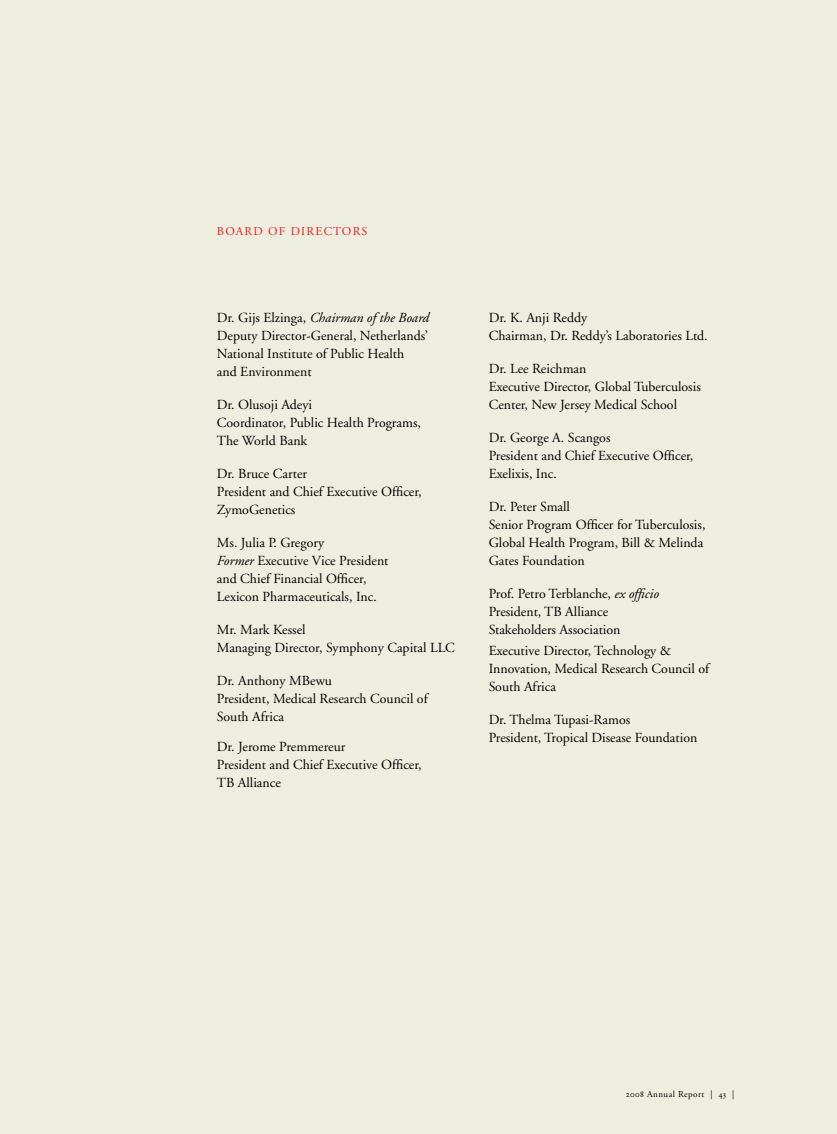
<style>
.page{position:relative;width:837px;height:1134px;background:#eeeee0}
.page>*{position:absolute;margin:0;border:0;box-sizing:border-box;transform-origin:0 0}
.t1{font:13.8px/18px "Adobe Garamond";color:#000}
.t2{font:12px "Adobe Garamond";letter-spacing:.1em;color:#ed1c24}
.t3{font:9px "Adobe Garamond";letter-spacing:.05em;color:#000}
.s1{font-style:italic}
.s2{font-family:"Adobe Garamond Regular SC"}
</style>
<div class="page">
<p class="t2" style="left:217px;top:225px;width:19px">Board</p>
<p class="t2" style="left:268px;top:225px;width:75px">of Directors</p>
<p class="t1" style="left:217px;top:309px;width:214px">Dr. Gijs Elzinga, <span class="s1">Chairman of the Board </span>Deputy Director-General, Netherlands’ National Institute of Public Health<br>and Environment</p>
<p class="t1" style="left:217px;top:396px;width:206px">Dr. Olusoji Adeyi<br>Coordinator, Public Health Programs,<br>The World Bank</p>
<p class="t1" style="left:217px;top:465px;width:206px">Dr. Bruce Carter<br>President and Chief Executive Officer,<br>ZymoGenetics</p>
<p class="t1" style="left:217px;top:534px;width:173px">Ms. Julia P. Gregory<br><span class="s1">Former</span> Executive Vice President and Chief Financial Officer,<br>Lexicon Pharmaceuticals, Inc.</p>
<p class="t1" style="left:217px;top:621px;width:239px">Mr. Mark Kessel<br>Managing Director, Symphony Capital LLC</p>
<p class="t1" style="left:217px;top:672px;width:214px">Dr. Anthony MBewu<br>President, Medical Research Council of<br>South Africa</p>
<p class="t1" style="left:217px;top:738px;width:206px">Dr. Jerome Premmereur<br>President and Chief Executive Officer,<br>TB Alliance</p>
<p class="t1" style="left:489px;top:309px;width:221px">Dr. K. Anji Reddy<br>Chairman, Dr. Reddy’s Laboratories Ltd.</p>
<p class="t1" style="left:489px;top:360px;width:214px">Dr. Lee Reichman<br>Executive Director, Global Tuberculosis<br>Center, New Jersey Medical School</p>
<p class="t1" style="left:489px;top:429px;width:206px">Dr. George A. Scangos<br>President and Chief Executive Officer,<br>Exelixis, Inc.</p>
<p class="t1" style="left:489px;top:498px;width:218px">Dr. Peter Small<br>Senior Program Officer for Tuberculosis,<br>Global Health Program, Bill &amp; Melinda<br>Gates Foundation</p>
<p class="t1" style="left:489px;top:585px;width:172px">Prof. Petro Terblanche, <span class="s1">ex officio<br></span>President, TB Alliance<br>Stakeholders Association</p>
<p class="t1" style="left:489px;top:642px;width:224px">Executive Director, Technology &amp;<br>Innovation, Medical Research Council of<br>South Africa</p>
<p class="t1" style="left:489px;top:711px;width:210px">Dr. Thelma Tupasi-Ramos<br>President, Tropical Disease Foundation</p>
<p class="t3" style="left:626px;top:1089px;width:110px"><span class="s2">2008</span> Annual Report <span class="s2">| 43 |</span></p>
</div>
